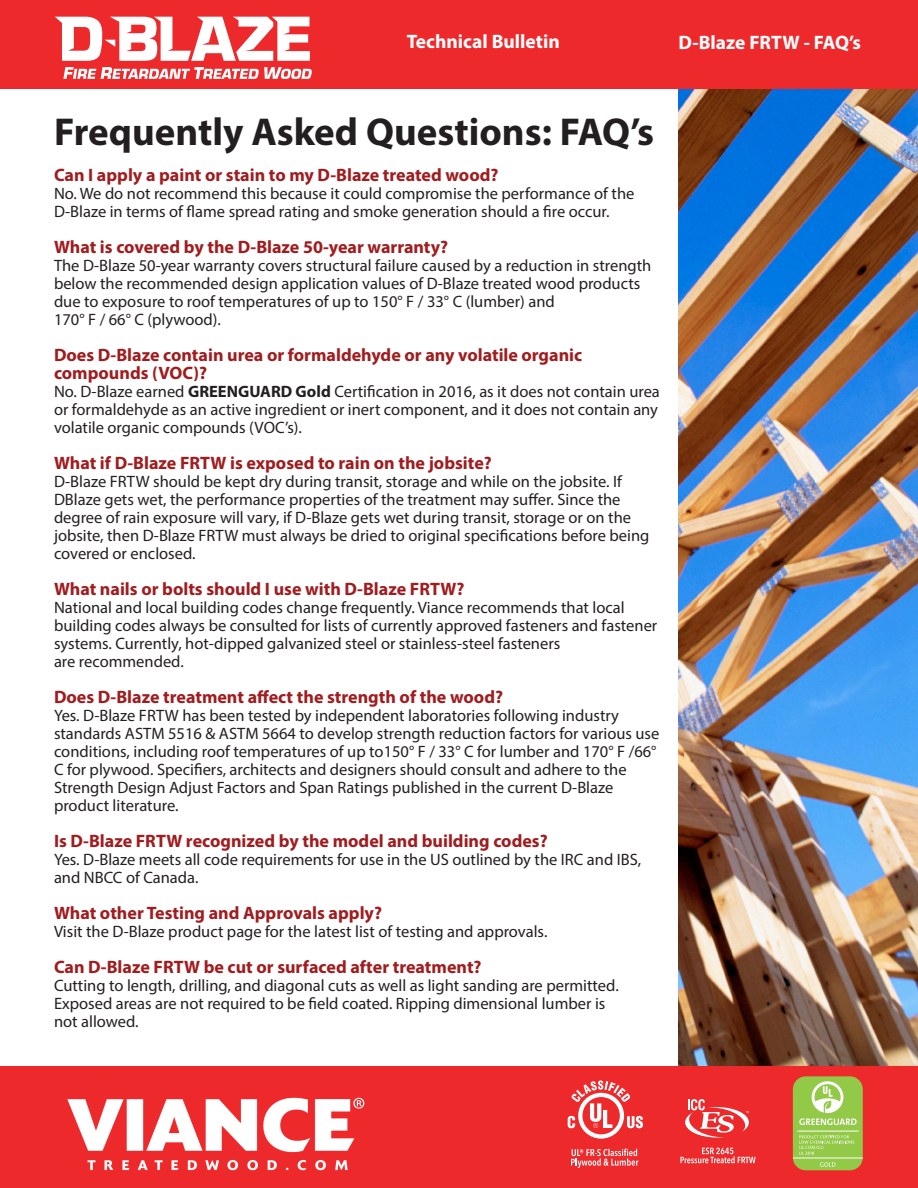
<style>
.page{position:relative;width:918px;height:1188px;background:#fff}
.page>*{position:absolute;margin:0;border:0;box-sizing:border-box;transform-origin:0 0}
.t1{font:700 39px "Myriad Pro";color:#231f20}
.t2{font:700 19.5px "Myriad Pro";color:#fff}
.t3{font:700 18px/18px "Myriad Pro";color:#a01c1f}
.t4{font:16.5px/18px "Myriad Pro";color:#231f20}
.s1{font-weight:700}
</style>
<div class="page">
<img style="left:679px;top:89px;width:238px;height:977px">
<div style="left:0;top:0;width:918px;height:89px;background:#ee292c"></div>
<div style="left:0;top:1066px;width:918px;height:122px;background:#ee292c"></div>
<svg style="left:55px;top:17px;width:255px;height:44px"></svg>
<svg style="left:63px;top:67px;width:249px;height:12px"></svg>
<div style="left:793px;top:1076px;width:70px;height:94px;background:#92c947;border-radius:13px"></div>
<hr style="left:793px;top:1158px;width:70px;height:1px;background:#fff">
<svg style="left:819px;top:1162px;width:17px;height:5px"></svg>
<hr style="left:797px;top:1131px;width:62px;height:1px;background:#fff">
<svg style="left:799px;top:1081px;width:58px;height:44px"></svg>
<svg style="left:799px;top:1135px;width:55px;height:20px"></svg>
<svg style="left:685px;top:1099px;width:64px;height:39px"></svg>
<svg style="left:680px;top:1148px;width:76px;height:16px"></svg>
<svg style="left:567px;top:1080px;width:76px;height:59px"></svg>
<svg style="left:571px;top:1149px;width:67px;height:19px"></svg>
<img style="left:67px;top:1097px;width:298px;height:74px">
<p class="t2" style="left:407px;top:29px;width:154px">Technical Bulletin</p>
<p class="t2" style="left:679px;top:29px;width:184px">D-Blaze FRTW - FAQ’s</p>
<p class="t1" style="left:54px;top:106px;width:601px">Frequently Asked Questions: FAQ’s</p>
<p class="t3" style="left:54px;top:165px;width:446px">Can I apply a paint or stain to my D-Blaze treated wood?</p>
<p class="t4" style="left:54px;top:184px;width:582px">No. We do not recommend this because it could compromise the performance of the</p>
<p class="t4" style="left:54px;top:202px;width:557px">D-Blaze in terms of flame spread rating and smoke generation should a fire occur.</p>
<p class="t3" style="left:54px;top:237px;width:396px">What is covered by the D-Blaze 50-year warranty?</p>
<p class="t4" style="left:54px;top:256px;width:599px">The D-Blaze 50-year warranty covers structural failure caused by a reduction in strength</p>
<p class="t4" style="left:54px;top:274px;width:588px">below the recommended design application values of D-Blaze treated wood products</p>
<p class="t4" style="left:54px;top:292px;width:502px">due to exposure to roof temperatures of up to 150° F / 33° C (lumber) and<br>170° F / 66° C (plywood).</p>
<p class="t3" style="left:54px;top:345px;width:530px">Does D-Blaze contain urea or formaldehyde or any volatile organic compounds (VOC)?</p>
<p class="t4" style="left:54px;top:382px;width:607px">No. D-Blaze earned <span class="s1">GREENGUARD Gold</span> Certification in 2016, as it does not contain urea</p>
<p class="t4" style="left:54px;top:400px;width:606px">or formaldehyde as an active ingredient or inert component, and it does not contain any</p>
<p class="t4" style="left:54px;top:418px;width:249px">volatile organic compounds (VOC’s).</p>
<p class="t3" style="left:54px;top:453px;width:439px">What if D-Blaze FRTW is exposed to rain on the jobsite?</p>
<p class="t4" style="left:54px;top:472px;width:597px">D-Blaze FRTW should be kept dry during transit, storage and while on the jobsite. If DBlaze gets wet, the performance properties of the treatment may suffer. Since the degree of rain exposure will vary, if D-Blaze gets wet during transit, storage or on the jobsite, then D-Blaze FRTW must always be dried to original specifications before being covered or enclosed.</p>
<p class="t3" style="left:54px;top:579px;width:412px">What nails or bolts should I use with D-Blaze FRTW?</p>
<p class="t4" style="left:54px;top:598px;width:605px">National and local building codes change frequently. Viance recommends that local building codes always be consulted for lists of currently approved fasteners and fastener systems. Currently, hot-dipped galvanized steel or stainless-steel fasteners<br>are recommended.</p>
<p class="t3" style="left:54px;top:687px;width:451px">Does D-Blaze treatment affect the strength of the wood?</p>
<p class="t4" style="left:54px;top:706px;width:567px">Yes. D-Blaze FRTW has been tested by independent laboratories following industry</p>
<p class="t4" style="left:54px;top:724px;width:607px">standards ASTM 5516 &amp; ASTM 5664 to develop strength reduction factors for various use</p>
<p class="t4" style="left:54px;top:742px;width:604px">conditions, including roof temperatures of up to150° F / 33° C for lumber and 170° F /66°</p>
<p class="t4" style="left:54px;top:760px;width:574px">C for plywood. Specifiers, architects and designers should consult and adhere to the</p>
<p class="t4" style="left:54px;top:778px;width:561px">Strength Design Adjust Factors and Span Ratings published in the current D-Blaze</p>
<p class="t4" style="left:54px;top:796px;width:126px">product literature.</p>
<p class="t3" style="left:54px;top:831px;width:495px">Is D-Blaze FRTW recognized by the model and building codes?</p>
<p class="t4" style="left:54px;top:850px;width:589px">Yes. D-Blaze meets all code requirements for use in the US outlined by the IRC and IBS,</p>
<p class="t4" style="left:54px;top:868px;width:146px">and NBCC of Canada.</p>
<p class="t3" style="left:54px;top:903px;width:330px">What other Testing and Approvals apply?</p>
<p class="t4" style="left:54px;top:922px;width:495px">Visit the D-Blaze product page for the latest list of testing and approvals.</p>
<p class="t3" style="left:54px;top:957px;width:429px">Can D-Blaze FRTW be cut or surfaced after treatment?</p>
<p class="t4" style="left:54px;top:976px;width:566px">Cutting to length, drilling, and diagonal cuts as well as light sanding are permitted.</p>
<p class="t4" style="left:54px;top:994px;width:553px">Exposed areas are not required to be field coated. Ripping dimensional lumber is</p>
<p class="t4" style="left:54px;top:1012px;width:86px">not allowed.</p>
</div>
